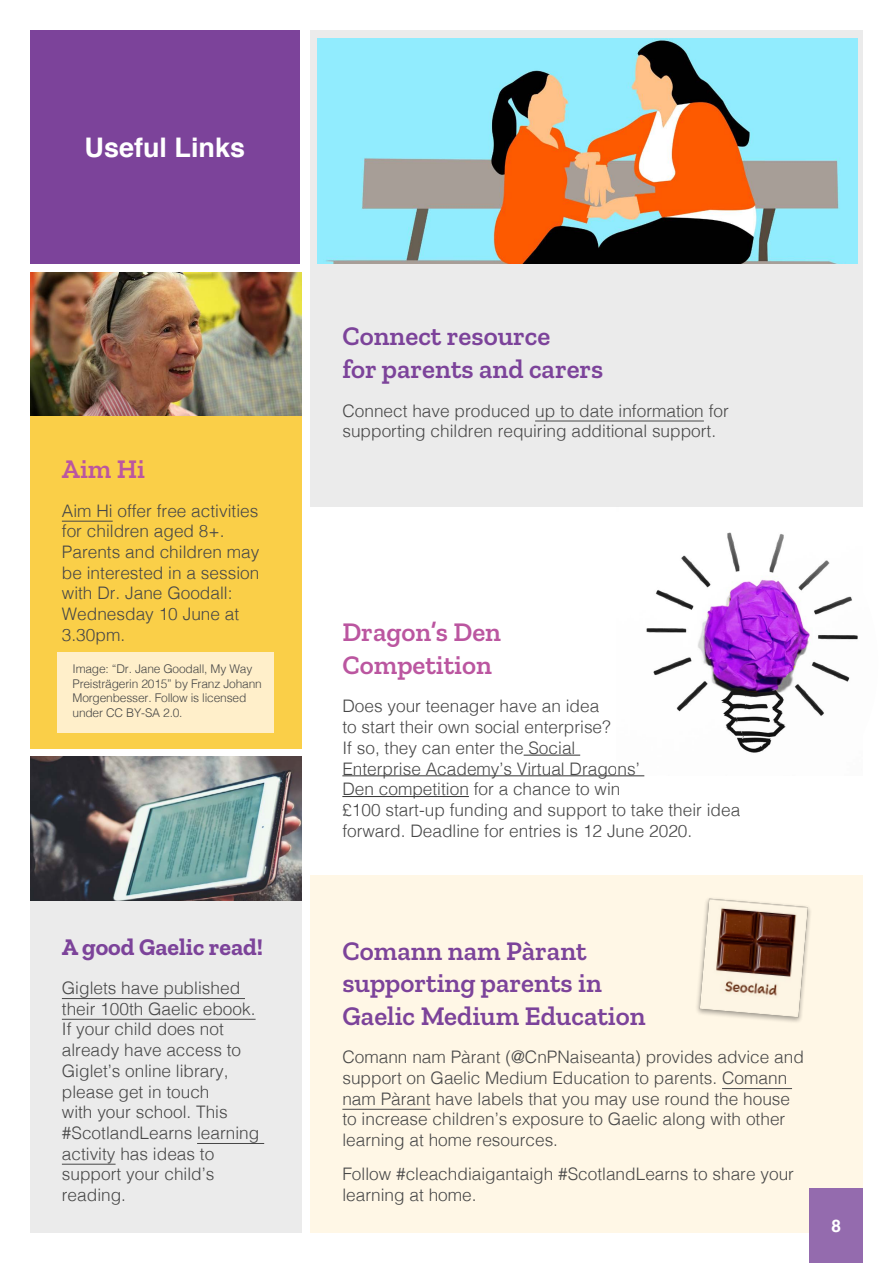
<style>
.page{position:relative;width:893px;height:1263px;background:#fff}
.page>*{position:absolute;margin:0;border:0;box-sizing:border-box;transform-origin:0 0}
.headers{font:600 27px/32.4px "Zilla Slab";color:#7c439a}
.headers-2{font:600 27px/32.4px "Zilla Slab";color:#bb56a0}
.header_1{font:700 27px "Helvetica";color:#fff}
.headers-3{font:700 24px "Zilla Slab";color:#7c439a}
.Normal_text{font:300 17.25px/20.7px "Helvetica";color:#474747}
.Normal_text-2{font:700 17.25px "Helvetica";color:#fff}
.Shadebox_orange{font:300 12px/14.4px "Helvetica";letter-spacing:-.015em;color:#474747}
</style>
<div class="page">
<div style="left:310px;top:876px;width:553px;height:357px;background:#fff7e6"></div>
<hr style="left:722px;top:1088px;width:70px;height:1px;background:#474747">
<hr style="left:342px;top:1109px;width:89px;height:1px;background:#474747">
<div style="left:810px;top:1189px;width:53px;height:74px;background:#946bae"></div>
<div style="left:30px;top:757px;width:272px;height:476px;background:#ebebeb"></div>
<hr style="left:62px;top:998px;width:183px;height:1px;background:#474747">
<hr style="left:62px;top:1019px;width:194px;height:1px;background:#474747">
<hr style="left:197px;top:1143px;width:67px;height:1px;background:#474747">
<hr style="left:62px;top:1164px;width:54px;height:1px;background:#474747">
<div style="left:310px;top:30px;width:553px;height:476px;background:#ebebeb"></div>
<hr style="left:535px;top:421px;width:169px;height:1px;background:#474747">
<hr style="left:524px;top:755px;width:56px;height:1px;background:#333">
<hr style="left:342px;top:775px;width:302px;height:1px;background:#333">
<hr style="left:342px;top:796px;width:127px;height:1px;background:#333">
<div style="left:30px;top:272px;width:272px;height:476px;background:#facf48"></div>
<hr style="left:62px;top:521px;width:51px;height:1px;background:#474747">
<div style="left:58px;top:652px;width:216px;height:81px;background:#ffefca"></div>
<div style="left:30px;top:30px;width:270px;height:234px;background:#7c439a"></div>
<img style="left:317px;top:38px;width:540px;height:226px">
<img style="left:624px;top:532px;width:234px;height:244px">
<img style="left:30px;top:272px;width:272px;height:144px">
<img style="left:697px;top:898px;width:114px;height:124px">
<img style="left:30px;top:757px;width:272px;height:143px">
<p class="header_1" style="left:85px;top:126px;width:162px">Useful Links</p>
<p class="headers-2" style="left:62px;top:453px;width:85px">Aim Hi</p>
<p class="Normal_text" style="left:62px;top:499px;width:199px">Aim Hi offer free activities for children aged 8+.<br>Parents and children may be interested in a session with Dr. Jane Goodall:<br>Wednesday 10 June at<br>3.30pm.</p>
<p class="Shadebox_orange" style="left:73px;top:661px;width:191px">Image: “Dr. Jane Goodall, My Way<br>Preisträgerin 2015” by Franz Johann<br>Morgenbesser. Follow is licensed under CC BY-SA 2.0.</p>
<p class="headers-3" style="left:62px;top:934px;width:203px">A good Gaelic read!</p>
<p class="Normal_text" style="left:62px;top:976px;width:199px">Giglets have published their 100th Gaelic ebook.<br>If your child does not already have access to<br>Giglet’s online library, please get in touch<br>with your school. This #ScotlandLearns learning activity has ideas to support your child’s reading.</p>
<p class="headers" style="left:342px;top:320px;width:263px">Connect resource<br>for parents and carers</p>
<p class="Normal_text" style="left:342px;top:399px;width:388px">Connect have produced up to date information for supporting children requiring additional support.</p>
<p class="headers-2" style="left:342px;top:616px;width:160px">Dragon’s Den<br>Competition</p>
<p class="Normal_text" style="left:342px;top:695px;width:399px">Does your teenager have an idea<br>to start their own social enterprise?<br>If so, they can enter the Social<br>Enterprise Academy’s Virtual Dragons’<br>Den competition for a chance to win<br>£100 start-up funding and support to take their idea forward. Deadline for entries is 12 June 2020.</p>
<p class="headers" style="left:342px;top:935px;width:305px">Comann nam Pàrant supporting parents in<br>Gaelic Medium Education</p>
<p class="Normal_text" style="left:342px;top:1046px;width:463px">Comann nam Pàrant (@CnPNaiseanta) provides advice and support on Gaelic Medium Education to parents. Comann nam Pàrant have labels that you may use round the house to increase children’s exposure to Gaelic along with other learning at home resources.</p>
<p class="Normal_text" style="left:342px;top:1163px;width:453px">Follow #cleachdiaigantaigh #ScotlandLearns to share your learning at home.</p>
<p class="Normal_text-2" style="left:832px;top:1212px;width:11px">8</p>
</div>
